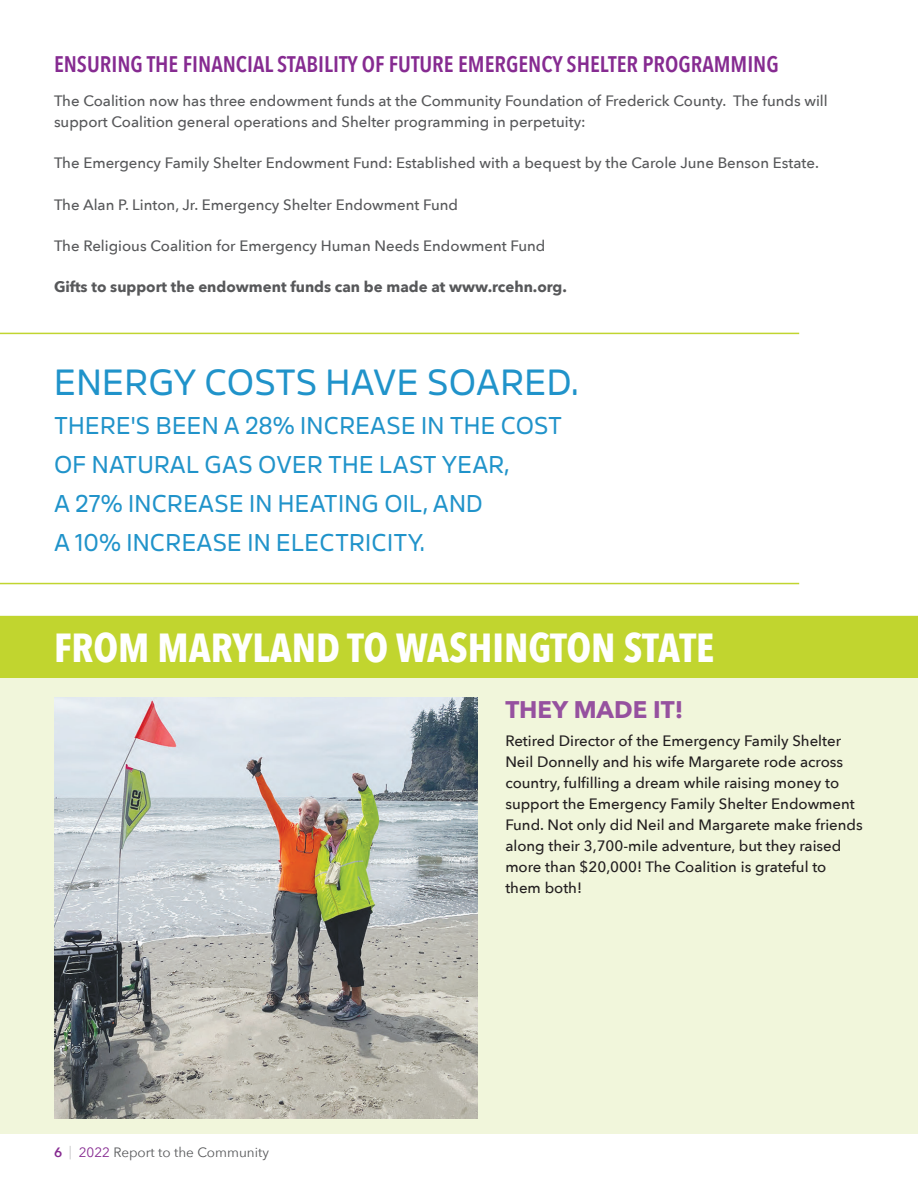
<style>
.page{position:relative;width:918px;height:1188px;background:#fff}
.page>*{position:absolute;margin:0;border:0;box-sizing:border-box;transform-origin:0 0}
.heder{font:700 40.5px "Avenir Next Condensed";color:#fff}
.annual_report_main_t{font:36px "Amsi Pro Normal";letter-spacing:.01em;color:#2093ca}
.annual_report_main_t-2{font:24px/39px "Amsi Pro Normal";letter-spacing:.01em;color:#2093ca}
.annual_report_main_t-3{font:700 24px "Avenir Next";color:#96519f}
.heder-2{font:600 22.5px "Avenir Next Condensed";color:#862b91}
.annual_report_main_t-4{font:500 15px/21px "Avenir Next";color:#57585a}
.annual_report_main_t-5{font:500 15px/21px "Avenir Next";color:#231f20}
.annual_report_main_t-6{font:700 15px "Avenir Next";color:#57585a}
.t1{font:13.5px "Avenir Next";color:#57585a}
.s1{font-weight:600;color:#862b91}
.s2{font-weight:200;color:#6c6d70}
.s3{color:#862b91}
</style>
<div class="page">
<div style="left:0;top:616px;width:918px;height:518px;background:#f1f6db"></div>
<div style="left:0;top:616px;width:918px;height:61px;background:#c1d52f"></div>
<img style="left:54px;top:698px;width:423px;height:421px">
<hr style="left:0;top:333px;width:799px;height:1px;background:#c1d52f">
<hr style="left:0;top:583px;width:799px;height:1px;background:#c1d52f">
<p class="heder-2" style="left:54px;top:44px;width:726px">ENSURING THE FINANCIAL STABILITY OF FUTURE EMERGENCY SHELTER PROGRAMMING</p>
<p class="annual_report_main_t-4" style="left:54px;top:90px;width:775px">The Coalition now has three endowment funds at the Community Foundation of Frederick County. The funds will support Coalition general operations and Shelter programming in perpetuity:</p>
<p class="annual_report_main_t-4" style="left:54px;top:152px;width:766px">The Emergency Family Shelter Endowment Fund: Established with a bequest by the Carole June Benson Estate.</p>
<p class="annual_report_main_t-4" style="left:54px;top:193px;width:405px">The Alan P. Linton, Jr. Emergency Shelter Endowment Fund</p>
<p class="annual_report_main_t-4" style="left:54px;top:235px;width:493px">The Religious Coalition for Emergency Human Needs Endowment Fund</p>
<p class="annual_report_main_t-6" style="left:54px;top:274px;width:514px">Gifts to support the endowment funds can be made at www.rcehn.org.</p>
<p class="annual_report_main_t" style="left:54px;top:353px;width:526px">ENERGY COSTS HAVE SOARED.</p>
<p class="annual_report_main_t-2" style="left:54px;top:403px;width:509px">THERE'S BEEN A 28% INCREASE IN THE COST OF NATURAL GAS OVER THE LAST YEAR,<br>A 27% INCREASE IN HEATING OIL, AND<br>A 10% INCREASE IN ELECTRICITY.</p>
<p class="heder" style="left:54px;top:623px;width:662px">FROM MARYLAND TO WASHINGTON STATE</p>
<p class="t1" style="left:54px;top:1141px;width:216px"><span class="s1">6</span> <span class="s2">|</span> <span class="s3">2022</span> Report to the Community</p>
<p class="annual_report_main_t-3" style="left:505px;top:689px;width:180px">THEY MADE IT!</p>
<p class="annual_report_main_t-5" style="left:505px;top:730px;width:359px">Retired Director of the Emergency Family Shelter Neil Donnelly and his wife Margarete rode across country, fulfilling a dream while raising money to support the Emergency Family Shelter Endowment Fund. Not only did Neil and Margarete make friends along their 3,700-mile adventure, but they raised more than $20,000! The Coalition is grateful to them both!</p>
</div>
